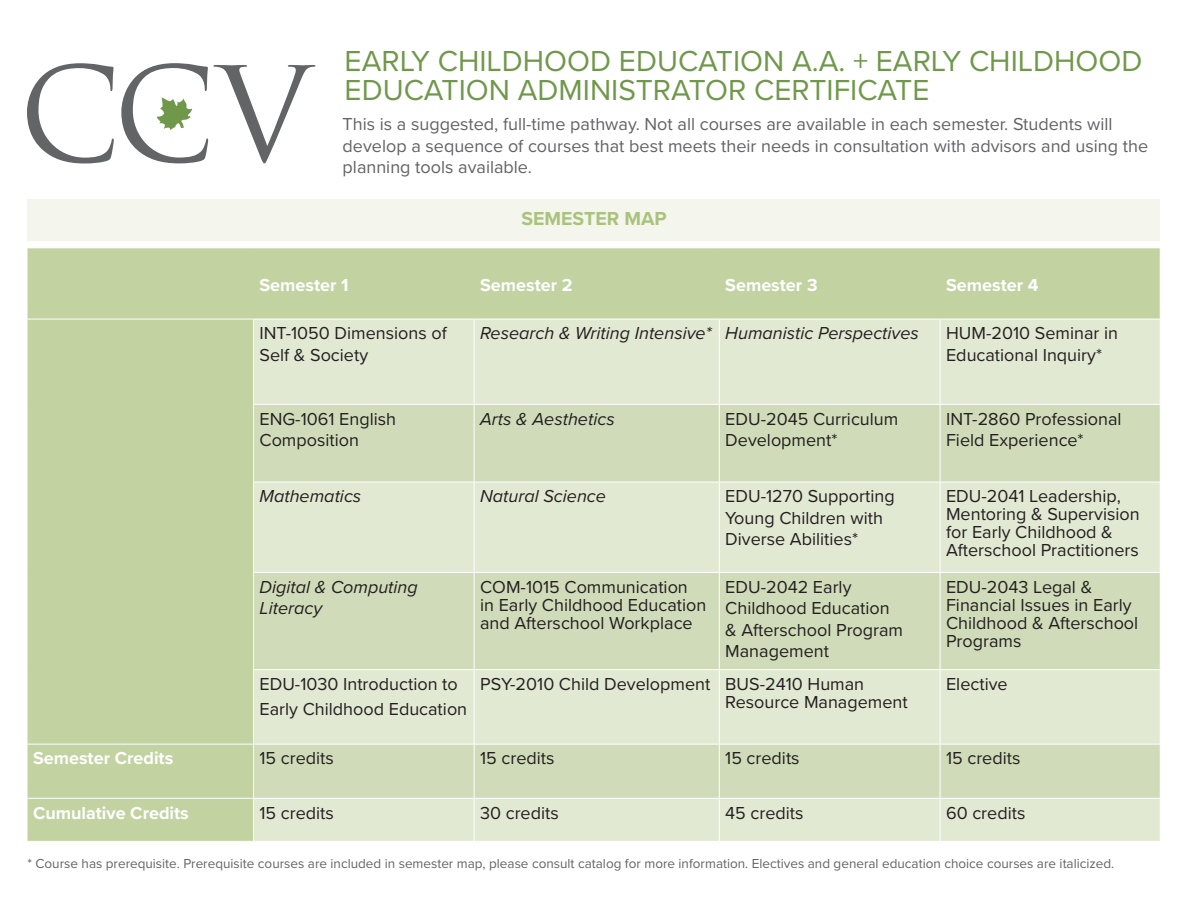
<style>
.page{position:relative;width:1188px;height:918px;background:#fff}
.page>*{position:absolute;margin:0;border:0;box-sizing:border-box;transform-origin:0 0}
.Info_text{font:30px/28.5px "Proxima Nova";color:#70984a}
.Semester_Map{font:700 19.5px "Proxima Nova";color:#aac27d}
.Table_content{font:18px/21.6px "Proxima Nova";color:#231f20}
.paragraph{font:18px/21.6px "Proxima Nova";color:#636366}
.Table_content-2{font:italic 18px/21.6px "Proxima Nova";color:#231f20}
.Column_header_p1{font:700 18px "Proxima Nova";color:#fff}
.Prerequisite{font:13.5px "Proxima Nova";color:#636466}
</style>
<div class="page">
<div style="left:28px;top:248px;width:1132px;height:593px;background:#c2d2a0"></div>
<div style="left:254px;top:320px;width:906px;height:521px;background:#e2e9d3"></div>
<svg style="left:254px;top:405px;width:906px;height:393px;background:#d7e1c4"></svg>
<hr style="left:253px;top:319px;width:1px;height:85px;background:#fff">
<hr style="left:474px;top:319px;width:1px;height:85px;background:#fff">
<hr style="left:719px;top:319px;width:1px;height:85px;background:#fff">
<hr style="left:940px;top:319px;width:1px;height:85px;background:#fff">
<hr style="left:253px;top:404px;width:221px;height:1px;background:#fff">
<hr style="left:253px;top:405px;width:1px;height:77px;background:#fff">
<hr style="left:474px;top:404px;width:245px;height:1px;background:#fff">
<hr style="left:474px;top:405px;width:1px;height:77px;background:#fff">
<hr style="left:719px;top:404px;width:221px;height:1px;background:#fff">
<hr style="left:719px;top:405px;width:1px;height:77px;background:#fff">
<hr style="left:940px;top:404px;width:221px;height:1px;background:#fff">
<hr style="left:940px;top:405px;width:1px;height:77px;background:#fff">
<hr style="left:253px;top:482px;width:221px;height:1px;background:#fff">
<hr style="left:253px;top:482px;width:1px;height:90px;background:#fff">
<hr style="left:474px;top:482px;width:245px;height:1px;background:#fff">
<hr style="left:474px;top:482px;width:1px;height:90px;background:#fff">
<hr style="left:719px;top:482px;width:221px;height:1px;background:#fff">
<hr style="left:719px;top:482px;width:1px;height:90px;background:#fff">
<hr style="left:940px;top:482px;width:221px;height:1px;background:#fff">
<hr style="left:940px;top:482px;width:1px;height:90px;background:#fff">
<hr style="left:253px;top:572px;width:221px;height:1px;background:#fff">
<hr style="left:253px;top:573px;width:1px;height:96px;background:#fff">
<hr style="left:474px;top:572px;width:245px;height:1px;background:#fff">
<hr style="left:474px;top:573px;width:1px;height:96px;background:#fff">
<hr style="left:719px;top:572px;width:221px;height:1px;background:#fff">
<hr style="left:719px;top:573px;width:1px;height:96px;background:#fff">
<hr style="left:940px;top:572px;width:221px;height:1px;background:#fff">
<hr style="left:940px;top:573px;width:1px;height:96px;background:#fff">
<hr style="left:253px;top:669px;width:221px;height:1px;background:#fff">
<hr style="left:253px;top:670px;width:1px;height:74px;background:#fff">
<hr style="left:474px;top:669px;width:245px;height:1px;background:#fff">
<hr style="left:474px;top:670px;width:1px;height:74px;background:#fff">
<hr style="left:719px;top:669px;width:221px;height:1px;background:#fff">
<hr style="left:719px;top:670px;width:1px;height:74px;background:#fff">
<hr style="left:940px;top:669px;width:221px;height:1px;background:#fff">
<hr style="left:940px;top:670px;width:1px;height:74px;background:#fff">
<hr style="left:27px;top:744px;width:227px;height:1px;background:#fff">
<hr style="left:254px;top:744px;width:220px;height:1px;background:#fff">
<hr style="left:253px;top:744px;width:1px;height:54px;background:#fff">
<hr style="left:474px;top:744px;width:245px;height:1px;background:#fff">
<hr style="left:474px;top:744px;width:1px;height:54px;background:#fff">
<hr style="left:719px;top:744px;width:221px;height:1px;background:#fff">
<hr style="left:719px;top:744px;width:1px;height:54px;background:#fff">
<hr style="left:940px;top:744px;width:221px;height:1px;background:#fff">
<hr style="left:940px;top:744px;width:1px;height:54px;background:#fff">
<hr style="left:27px;top:798px;width:227px;height:1px;background:#fff">
<hr style="left:254px;top:798px;width:220px;height:1px;background:#fff">
<hr style="left:253px;top:799px;width:1px;height:42px;background:#fff">
<hr style="left:474px;top:798px;width:245px;height:1px;background:#fff">
<hr style="left:474px;top:799px;width:1px;height:42px;background:#fff">
<hr style="left:719px;top:798px;width:221px;height:1px;background:#fff">
<hr style="left:719px;top:799px;width:1px;height:42px;background:#fff">
<hr style="left:940px;top:798px;width:221px;height:1px;background:#fff">
<hr style="left:940px;top:799px;width:1px;height:42px;background:#fff">
<hr style="left:27px;top:319px;width:227px;height:1px;background:#fff">
<hr style="left:254px;top:319px;width:220px;height:1px;background:#fff">
<hr style="left:474px;top:319px;width:245px;height:1px;background:#fff">
<hr style="left:719px;top:319px;width:221px;height:1px;background:#fff">
<hr style="left:940px;top:319px;width:221px;height:1px;background:#fff">
<div style="left:28px;top:199px;width:1132px;height:41px;background:#f4f6ed"></div>
<svg style="left:27px;top:63px;width:87px;height:100px"></svg>
<svg style="left:121px;top:63px;width:194px;height:100px"></svg>
<p class="Info_text" style="left:345px;top:46px;width:799px">EARLY CHILDHOOD EDUCATION A.A. + EARLY CHILDHOOD<br>EDUCATION ADMINISTRATOR CERTIFICATE</p>
<p class="paragraph" style="left:343px;top:112px;width:807px">This is a suggested, full-time pathway. Not all courses are available in each semester. Students will develop a sequence of courses that best meets their needs in consultation with advisors and using the planning tools available.</p>
<p class="Semester_Map" style="left:521px;top:204px;width:147px">SEMESTER MAP</p>
<p class="Column_header_p1" style="left:260px;top:271px;width:91px">Semester 1</p>
<p class="Column_header_p1" style="left:480px;top:271px;width:94px">Semester 2</p>
<p class="Column_header_p1" style="left:725px;top:271px;width:94px">Semester 3</p>
<p class="Column_header_p1" style="left:946px;top:271px;width:94px">Semester 4</p>
<p class="Table_content" style="left:260px;top:322px;width:189px">INT-1050 Dimensions of<br>Self &amp; Society</p>
<p class="Table_content-2" style="left:480px;top:322px;width:233px">Research &amp; Writing Intensive*</p>
<p class="Table_content-2" style="left:725px;top:322px;width:195px">Humanistic Perspectives</p>
<p class="Table_content" style="left:946px;top:322px;width:173px">HUM-2010 Seminar in<br>Educational Inquiry*</p>
<p class="Table_content" style="left:260px;top:407px;width:138px">ENG-1061 English<br>Composition</p>
<p class="Table_content-2" style="left:480px;top:407px;width:136px">Arts &amp; Aesthetics</p>
<p class="Table_content" style="left:725px;top:407px;width:175px">EDU-2045 Curriculum<br>Development*</p>
<p class="Table_content" style="left:946px;top:407px;width:177px">INT-2860 Professional<br>Field Experience*</p>
<p class="Table_content-2" style="left:260px;top:485px;width:103px">Mathematics</p>
<p class="Table_content-2" style="left:480px;top:485px;width:127px">Natural Science</p>
<p class="Table_content" style="left:725px;top:485px;width:171px">EDU-1270 Supporting<br>Young Children with<br>Diverse Abilities*</p>
<p class="Table_content" style="left:946px;top:486px;width:195px;line-height:18px">EDU-2041 Leadership,<br>Mentoring &amp; Supervision for Early Childhood &amp;<br>Afterschool Practitioners</p>
<p class="Table_content-2" style="left:260px;top:575px;width:160px">Digital &amp; Computing<br>Literacy</p>
<p class="Table_content" style="left:480px;top:577px;width:228px;line-height:18px">COM-1015 Communication<br>in Early Childhood Education and Afterschool Workplace</p>
<p class="Table_content" style="left:725px;top:575px;width:179px">EDU-2042 Early<br>Childhood Education &amp; Afterschool Program<br>Management</p>
<p class="Table_content" style="left:946px;top:577px;width:194px;line-height:18px">EDU-2043 Legal &amp;<br>Financial Issues in Early<br>Childhood &amp; Afterschool<br>Programs</p>
<p class="Table_content" style="left:260px;top:672px;width:200px">EDU-1030 Introduction to</p>
<p class="Table_content" style="left:260px;top:697px;width:209px">Early Childhood Education</p>
<p class="Table_content" style="left:480px;top:672px;width:232px">PSY-2010 Child Development</p>
<p class="Table_content" style="left:725px;top:674px;width:184px;line-height:18px">BUS-2410 Human<br>Resource Management</p>
<p class="Table_content" style="left:946px;top:672px;width:63px">Elective</p>
<p class="Column_header_p1" style="left:33px;top:745px;width:142px">Semester Credits</p>
<p class="Table_content" style="left:260px;top:747px;width:76px">15 credits</p>
<p class="Table_content" style="left:480px;top:747px;width:76px">15 credits</p>
<p class="Table_content" style="left:725px;top:747px;width:76px">15 credits</p>
<p class="Table_content" style="left:946px;top:747px;width:76px">15 credits</p>
<p class="Column_header_p1" style="left:33px;top:799px;width:157px">Cumulative Credits</p>
<p class="Table_content" style="left:260px;top:801px;width:76px">15 credits</p>
<p class="Table_content" style="left:480px;top:801px;width:80px">30 credits</p>
<p class="Table_content" style="left:725px;top:801px;width:80px">45 credits</p>
<p class="Table_content" style="left:946px;top:801px;width:81px">60 credits</p>
<p class="Prerequisite" style="left:27px;top:853px;width:1089px">* Course has prerequisite. Prerequisite courses are included in semester map, please consult catalog for more information. Electives and general education choice courses are italicized.</p>
</div>
